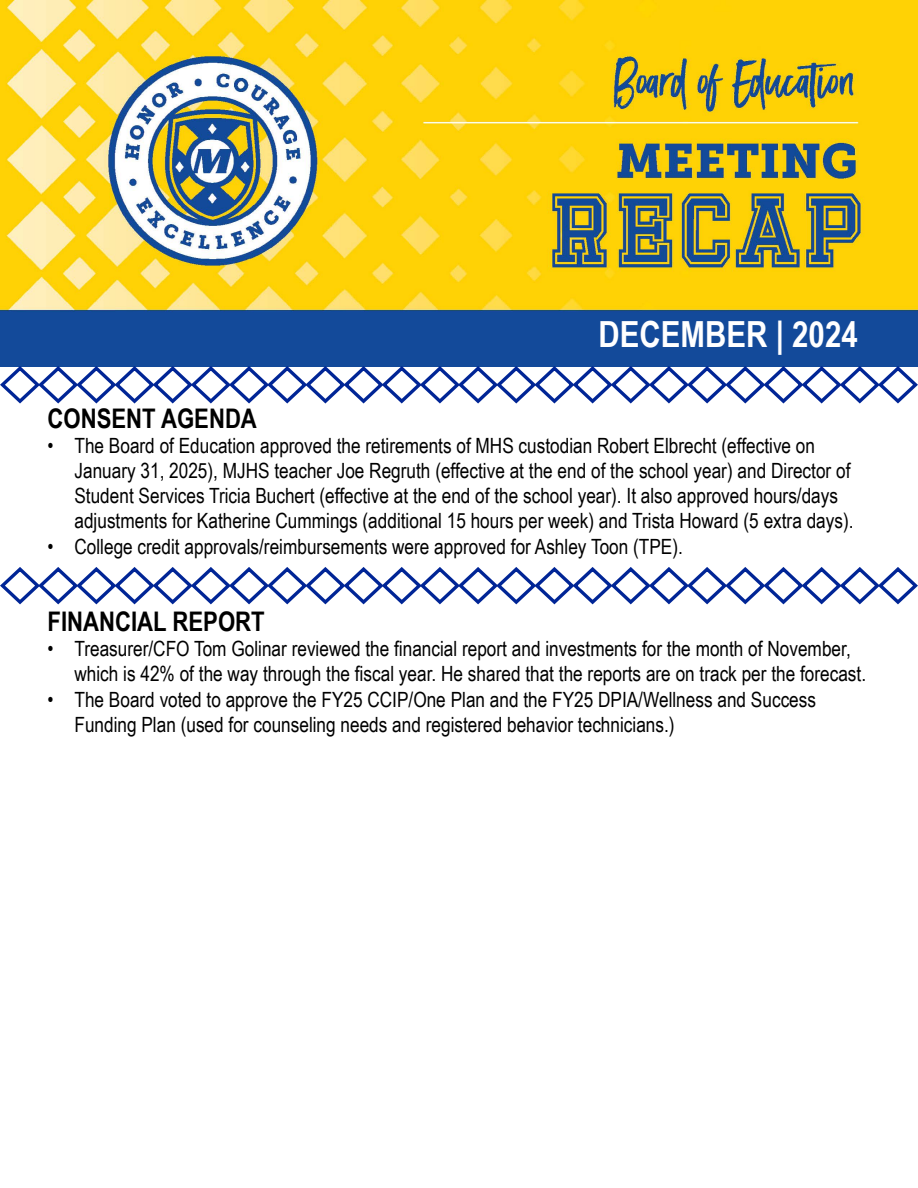
<style>
.page{position:relative;width:918px;height:1188px;background:#fff}
.page>*{position:absolute;margin:0;border:0;box-sizing:border-box;transform-origin:0 0}
.t1{font:700 36px "Arial Narrow";color:#fff}
.t2{font:700 27px "Arial Narrow";color:#000}
.t3{font:21px/25.2px "Arial Narrow";color:#000}
</style>
<div class="page">
<img style="left:0;top:0;width:918px;height:364px">
<svg style="left:0;top:364px;width:918px;height:40px"></svg>
<svg style="left:0;top:567px;width:918px;height:38px"></svg>
<h1 class="t1" style="left:599px;top:307px;width:261px">DECEMBER | 2024</h1>
<p class="t2" style="left:47px;top:398px;width:211px">CONSENT AGENDA</p>
<p class="t3" style="left:74px;top:432px;width:781px;text-indent:-27px">• The Board of Education approved the retirements of MHS custodian Robert Elbrecht (effective on January 31, 2025), MJHS teacher Joe Regruth (effective at the end of the school year) and Director of Student Services Tricia Buchert (effective at the end of the school year). It also approved hours/days adjustments for Katherine Cummings (additional 15 hours per week) and Trista Howard (5 extra days).</p>
<p class="t3" style="left:47px;top:533px;width:637px">• College credit approvals/reimbursements were approved for Ashley Toon (TPE).</p>
<p class="t2" style="left:47px;top:601px;width:219px">FINANCIAL REPORT</p>
<p class="t3" style="left:74px;top:635px;width:793px;text-indent:-27px">• Treasurer/CFO Tom Golinar reviewed the financial report and investments for the month of November, which is 42% of the way through the fiscal year. He shared that the reports are on track per the forecast.</p>
<p class="t3" style="left:74px;top:686px;width:743px;text-indent:-27px">• The Board voted to approve the FY25 CCIP/One Plan and the FY25 DPIA/Wellness and Success<br>Funding Plan (used for counseling needs and registered behavior technicians.)</p>
</div>
